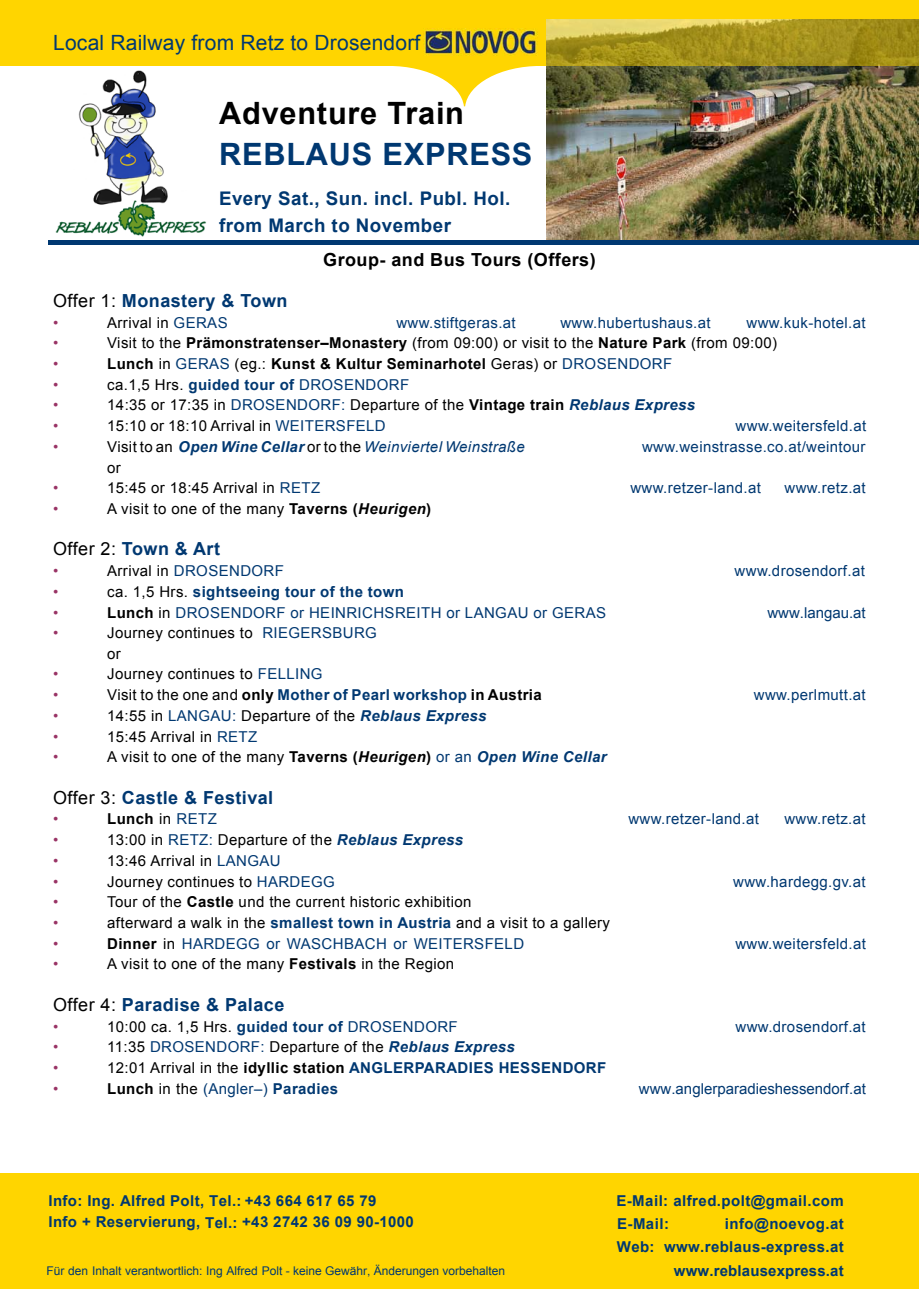
<style>
.page{position:relative;width:919px;height:1289px;background:#fff}
.page>*{position:absolute;margin:0;border:0;box-sizing:border-box;transform-origin:0 0}
.t1{font:700 30.75px "Arial";letter-spacing:.025em;color:#000}
.t2{font:700 30.75px "Arial";letter-spacing:.025em;color:#003871}
.t3{font:21px "Arial";letter-spacing:.01em;color:#003871}
.t4{font:700 18.75px/27px "Arial";letter-spacing:.025em;color:#003871}
.t5{font:700 18px "Arial";letter-spacing:.025em;color:#003871}
.t6{font:700 18px "Arial";letter-spacing:.025em;color:#000}
.t7{font:15px "Arial";letter-spacing:.025em;color:#000}
.t8{font:15px "Arial";letter-spacing:.025em;color:#003871}
.t9{font:700 15px/23.2px "Arial";letter-spacing:.025em;color:#003871}
.t10{font:700 15px "Arial";letter-spacing:.025em;color:#000}
.t11{font:italic 15px "Arial";letter-spacing:.025em;color:#003871}
.t12{font:700 15px/23.2px "Arial";letter-spacing:.025em;color:#003870;text-align:right}
.t13{font:15px "Arial";color:#003871}
.t14{font:15px "Arial";color:#993365}
.t15{font:12px "Arial";color:#003870}
.s1{font-weight:400;color:#000}
.s2{color:#003871}
.s3{font-weight:700}
.s4{font-weight:400}
.s5{font-weight:400;color:#003871}
.s6{font-weight:700;font-style:italic;color:#003871}
.s7{font-style:normal;color:#000}
.s8{font-weight:700;font-style:italic}
.s9{color:#000}
.s10{font-weight:700;color:#000}
.s11{font-weight:700;color:#003871}
.s12{font-style:inherit}
.s13{color:#003870}
</style>
<div class="page">
<div style="left:0;top:1172px;width:918px;height:116px;background:#ffd500"></div>
<div style="left:0;top:0;width:918px;height:66px;background:#ffd500"></div>
<img style="left:546px;top:66px;width:372px;height:174px">
<div style="left:49px;top:240px;width:869px;height:5px;background:#003871"></div>
<img style="left:55px;top:70px;width:152px;height:166px">
<svg style="left:394px;top:43px;width:144px;height:63px"></svg>
<img style="left:424px;top:28px;width:113px;height:27px">
<svg style="left:546px;top:19px;width:372px;height:47px;background:#ad9a27"></svg>
<h2 class="t3" style="left:53px;top:29px;width:368px">Local Railway from Retz to Drosendorf</h2>
<h1 class="t1" style="left:219px;top:93px;width:246px">Adventure Train</h1>
<h1 class="t2" style="left:219px;top:134px;width:315px">REBLAUS EXPRESS</h1>
<p class="t4" style="left:219px;top:186px;width:293px">Every Sat., Sun. incl. Publ. Hol. from March to November</p>
<p class="t6" style="left:323px;top:247px;width:274px">Group- and Bus Tours (Offers)</p>
<p class="t5" style="left:53px;top:289px;width:236px"><span class="s1">Offer 1:</span> Monastery &amp; Town</p>
<p class="t14" style="left:53px;top:312px;width:7px">•</p>
<p class="t7" style="left:107px;top:312px;width:122px">Arrival in <span class="s2">GERAS</span></p>
<p class="t8" style="left:396px;top:312px;width:121px">www.stiftgeras.at</p>
<p class="t8" style="left:560px;top:312px;width:152px">www.hubertushaus.at</p>
<p class="t8" style="left:746px;top:312px;width:121px">www.kuk-hotel.at</p>
<p class="t14" style="left:53px;top:333px;width:7px">•</p>
<p class="t7" style="left:107px;top:333px;width:671px">Visit to the <span class="s3">Prämonstratenser–Monastery</span> (from 09:00) or visit to the <span class="s3">Nature Park</span> (from 09:00)</p>
<p class="t14" style="left:53px;top:354px;width:7px">•</p>
<p class="t10" style="left:107px;top:354px;width:566px">Lunch <span class="s4">in</span> <span class="s5">GERAS</span> <span class="s4">(eg.:</span> Kunst &amp; Kultur Seminarhotel <span class="s4">Geras) or</span> <span class="s5">DROSENDORF</span></p>
<p class="t14" style="left:53px;top:374px;width:7px">•</p>
<p class="t9" style="left:107px;top:373px;width:303px"><span class="s1">ca.1,5 Hrs.</span> guided tour of <span class="s4">DROSENDORF</span></p>
<p class="t14" style="left:53px;top:395px;width:7px">•</p>
<p class="t7" style="left:107px;top:395px;width:589px">14:35 or 17:35 in <span class="s2">DROSENDORF:</span> Departure of the <span class="s3">Vintage train</span> <span class="s6">Reblaus Express</span></p>
<p class="t14" style="left:53px;top:416px;width:7px">•</p>
<p class="t7" style="left:107px;top:416px;width:280px">15:10 or 18:10 Arrival in <span class="s2">WEITERSFELD</span></p>
<p class="t8" style="left:735px;top:416px;width:132px">www.weitersfeld.at</p>
<p class="t14" style="left:53px;top:437px;width:7px">•</p>
<p class="t11" style="left:107px;top:437px;width:419px"><span class="s7">Visit to an</span> <span class="s3">Open Wine Cellar</span> <span class="s7">or to the</span> Weinviertel Weinstraße</p>
<p class="t8" style="left:642px;top:437px;width:225px">www.weinstrasse.co.at/weintour</p>
<p class="t7" style="left:107px;top:457px;width:15px">or</p>
<p class="t14" style="left:53px;top:478px;width:7px">•</p>
<p class="t7" style="left:107px;top:478px;width:214px">15:45 or 18:45 Arrival in <span class="s2">RETZ</span></p>
<p class="t8" style="left:630px;top:478px;width:132px">www.retzer-land.at</p>
<p class="t8" style="left:784px;top:478px;width:83px">www.retz.at</p>
<p class="t14" style="left:53px;top:499px;width:7px">•</p>
<p class="t7" style="left:107px;top:499px;width:325px">A visit to one of the many <span class="s3">Taverns (</span><span class="s8">Heurigen</span><span class="s3">)</span></p>
<p class="t5" style="left:53px;top:537px;width:168px"><span class="s1">Offer 2:</span> Town &amp; Art</p>
<p class="t14" style="left:53px;top:561px;width:7px">•</p>
<p class="t8" style="left:107px;top:561px;width:178px"><span class="s9">Arrival in</span> DROSENDORF</p>
<p class="t14" style="left:53px;top:581px;width:7px">•</p>
<p class="t9" style="left:107px;top:580px;width:298px"><span class="s1">ca. 1,5 Hrs.</span> sightseeing tour of the town</p>
<p class="t14" style="left:53px;top:602px;width:7px">•</p>
<p class="t8" style="left:107px;top:602px;width:500px"><span class="s10">Lunch</span> <span class="s9">in</span> DROSENDORF or HEINRICHSREITH or LANGAU or GERAS</p>
<p class="t14" style="left:53px;top:623px;width:7px">•</p>
<p class="t7" style="left:107px;top:623px;width:271px">Journey continues to <span class="s2">RIEGERSBURG</span></p>
<p class="t8" style="left:734px;top:561px;width:132px">www.drosendorf.at</p>
<p class="t13" style="left:767px;top:602px;width:100px">www.langau.at</p>
<p class="t7" style="left:107px;top:643px;width:15px">or</p>
<p class="t14" style="left:53px;top:664px;width:7px">•</p>
<p class="t7" style="left:107px;top:664px;width:217px">Journey continues to <span class="s2">FELLING</span></p>
<p class="t14" style="left:53px;top:685px;width:7px">•</p>
<p class="t9" style="left:107px;top:683px;width:436px"><span class="s1">Visit to the one and</span> <span class="s9">only</span> Mother of Pearl workshop <span class="s9">in Austria</span></p>
<p class="t8" style="left:753px;top:685px;width:113px">www.perlmutt.at</p>
<p class="t14" style="left:53px;top:705px;width:7px">•</p>
<p class="t7" style="left:107px;top:705px;width:381px">14:55 in <span class="s2">LANGAU:</span> Departure of the <span class="s6">Reblaus Express</span></p>
<p class="t14" style="left:53px;top:726px;width:7px">•</p>
<p class="t7" style="left:107px;top:726px;width:152px">15:45 Arrival in <span class="s2">RETZ</span></p>
<p class="t14" style="left:53px;top:747px;width:7px">•</p>
<p class="t7" style="left:107px;top:747px;width:501px">A visit to one of the many <span class="s3">Taverns (</span><span class="s8">Heurigen</span><span class="s3">)</span> <span class="s2">or an</span> <span class="s6">Open Wine Cellar</span></p>
<p class="t5" style="left:53px;top:785px;width:221px"><span class="s1">Offer 3:</span> Castle &amp; Festival</p>
<p class="t14" style="left:53px;top:809px;width:7px">•</p>
<p class="t10" style="left:107px;top:809px;width:111px">Lunch <span class="s4">in</span> <span class="s5">RETZ</span></p>
<p class="t8" style="left:628px;top:809px;width:132px">www.retzer-land.at</p>
<p class="t8" style="left:784px;top:809px;width:83px">www.retz.at</p>
<p class="t14" style="left:53px;top:830px;width:7px">•</p>
<p class="t7" style="left:107px;top:830px;width:357px">13:00 in <span class="s2">RETZ:</span> Departure of the <span class="s6">Reblaus Express</span></p>
<p class="t14" style="left:53px;top:850px;width:7px">•</p>
<p class="t7" style="left:107px;top:850px;width:175px">13:46 Arrival in <span class="s2">LANGAU</span></p>
<p class="t14" style="left:53px;top:871px;width:7px">•</p>
<p class="t7" style="left:107px;top:871px;width:229px">Journey continues to <span class="s2">HARDEGG</span></p>
<p class="t8" style="left:733px;top:871px;width:134px">www.hardegg.gv.at</p>
<p class="t14" style="left:53px;top:892px;width:7px">•</p>
<p class="t7" style="left:107px;top:892px;width:366px">Tour of the <span class="s3">Castle</span> und the current historic exhibition</p>
<p class="t14" style="left:53px;top:912px;width:7px">•</p>
<p class="t7" style="left:107px;top:912px;width:504px">afterward a walk in the <span class="s11">smallest town in Austria</span> and a visit to a gallery</p>
<p class="t14" style="left:53px;top:933px;width:7px">•</p>
<p class="t8" style="left:107px;top:933px;width:418px"><span class="s10">Dinner</span> <span class="s9">in</span> HARDEGG or WASCHBACH or WEITERSFELD</p>
<p class="t8" style="left:735px;top:933px;width:132px">www.weitersfeld.at</p>
<p class="t14" style="left:53px;top:954px;width:7px">•</p>
<p class="t7" style="left:107px;top:954px;width:348px">A visit to one of the many <span class="s3">Festivals</span> in the Region</p>
<p class="t5" style="left:53px;top:992px;width:233px"><span class="s1">Offer 4:</span> Paradise &amp; Palace</p>
<p class="t14" style="left:53px;top:1016px;width:7px">•</p>
<p class="t7" style="left:107px;top:1016px;width:352px">10:00 ca. 1,5 Hrs. <span class="s11">guided tour of</span> <span class="s2">DROSENDORF</span></p>
<p class="t8" style="left:735px;top:1016px;width:132px">www.drosendorf.at</p>
<p class="t14" style="left:53px;top:1037px;width:7px">•</p>
<p class="t7" style="left:107px;top:1037px;width:409px">11:35 <span class="s2">DROSENDORF:</span> Departure of the <span class="s6">Reblaus Express</span></p>
<p class="t14" style="left:53px;top:1057px;width:7px">•</p>
<p class="t9" style="left:107px;top:1056px;width:500px"><span class="s1">12:01 Arrival in the</span> <span class="s9">idyllic station</span> ANGLERPARADIES HESSENDORF</p>
<p class="t14" style="left:53px;top:1078px;width:7px">•</p>
<p class="t8" style="left:107px;top:1078px;width:232px"><span class="s10">Lunch</span> <span class="s9">in the</span> (Angler–) <span class="s3">Paradies</span></p>
<p class="t13" style="left:639px;top:1078px;width:228px">www.anglerparadieshessendorf.at</p>
<p class="t9" style="left:48px;top:1189px;width:367px;line-height:21.9px"><span class="s12">Info:</span> Ing. Alfred Polt, <span class="s12">Tel.:</span> +43 664 617 65 79<br><span class="s13">Info</span> <span class="s12">+ Reservierung</span>, <span class="s12">Tel.: +43</span> 2742 36 09 90-1000</p>
<p class="t15" style="left:47px;top:1262px;width:460px">Für den Inhalt verantwortlich: Ing Alfred Polt - keine Gewähr, Änderungen vorbehalten</p>
<p class="t9" style="left:616px;top:1189px;width:229px"><span class="s12">E-Mail:</span> alfred.polt@gmail.com<br>E-Mail:</p>
<p class="t9" style="left:725px;top:1212px;width:120px">info@noevog.at</p>
<p class="t12" style="left:616px;top:1235px;width:228px">Web: www.reblaus-express.at <span class="s12">www.</span>reblausexpress.at</p>
</div>
